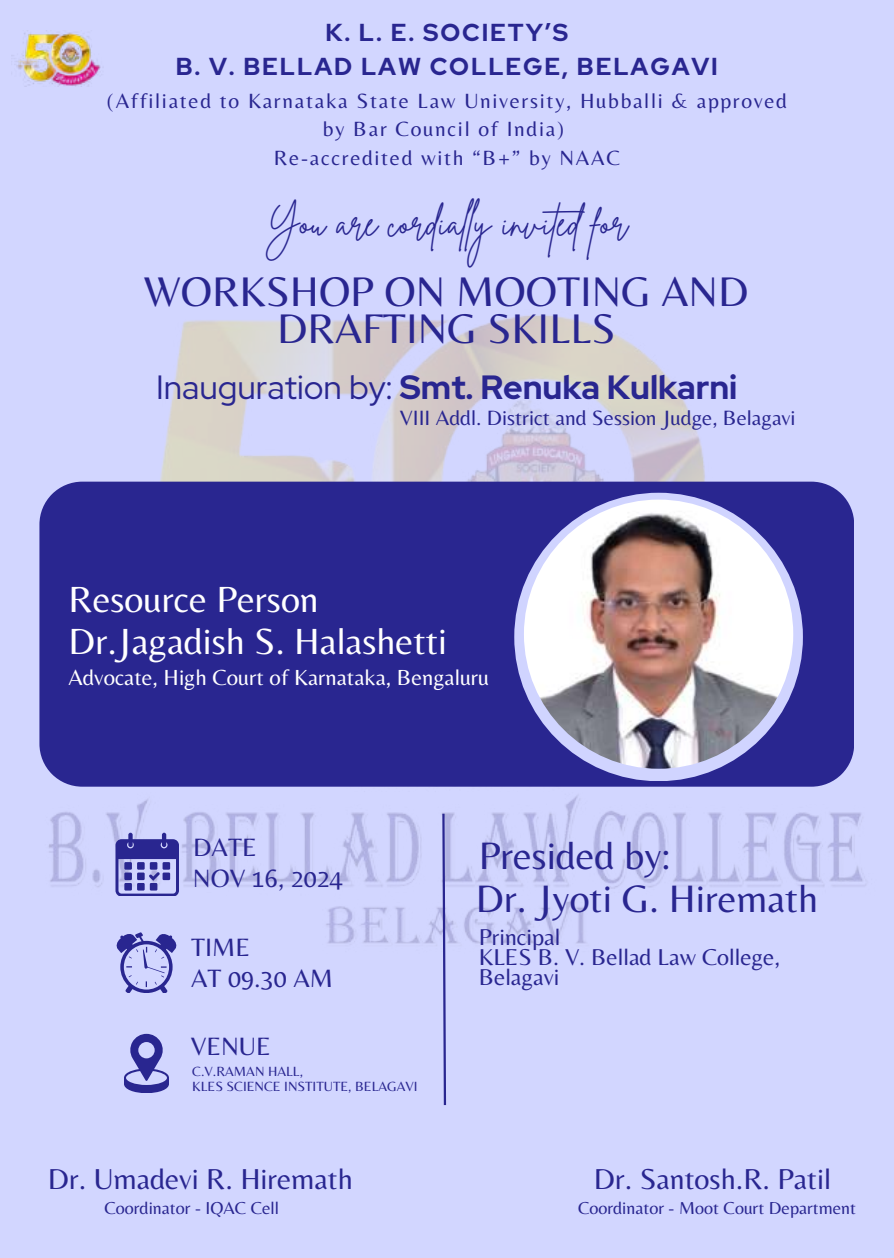
<style>
.page{position:relative;width:894px;height:1258px;background:#fff}
.page>*{position:absolute;margin:0;border:0;box-sizing:border-box;transform-origin:0 0}
.t1{font:43.2px/37.2px "Belleza";color:#292690;text-align:center}
.t2{font:39.9px "Belleza";color:#292690}
.t3{font:37.8px "Belleza";color:#fff}
.t4{font:37.8px "Brittany Signature";color:#292690}
.t5{font:700 33.6px "Red Hat Display";color:#292690}
.t6{font:30px "Belleza";color:#292690}
.t7{font:26.1px "Belleza";color:#292690}
.t8{font:700 24.3px/33.9px "Red Hat Display";letter-spacing:.075em;color:#292690;text-align:center}
.t9{font:24px/19.8px "Belleza";color:#292690}
.t10{font:22.8px "Belleza";color:#fff}
.t11{font:21.6px/28.5px "Belleza";letter-spacing:.08em;color:#292690;text-align:center}
.t12{font:21.6px "Belleza";color:#292690}
.t13{font:18px "Belleza";color:#292690}
.t14{font:13.8px/15px "Belleza";color:#292690}
.s1{font-weight:400}
</style>
<div class="page">
<div style="left:0;top:0;width:893px;height:1258px;background:#d2d6ff"></div>
<img style="left:49px;top:315px;width:817px;height:629px">
<svg style="left:441px;top:811px;width:6px;height:295px"></svg>
<img style="left:11px;top:30px;width:90px;height:57px">
<div style="left:39px;top:482px;width:814px;height:305px;background:#292690"></div>
<div style="left:514px;top:493px;width:288px;height:288px;background:#d0d4ff;border-radius:50%"></div>
<img style="left:524px;top:499px;width:269px;height:270px;border-radius:50%">
<svg style="left:115px;top:833px;width:63px;height:63px"></svg>
<svg style="left:115px;top:932px;width:62px;height:61px"></svg>
<svg style="left:124px;top:1034px;width:45px;height:58px"></svg>
<p class="t8" style="left:176px;top:16px;width:543px">K. L. E. SOCIETY’S<br>B. V. BELLAD LAW COLLEGE, BELAGAVI</p>
<p class="t11" style="left:107px;top:86px;width:681px">(Affiliated to Karnataka State Law University, Hubballi &amp; approved by Bar Council of India)<br>Re-accredited with “B+” by NAAC</p>
<h3 class="t4" style="left:264px;top:198px;width:365px">You are cordial y invited for</h3>
<h1 class="t1" style="left:144px;top:272px;width:606px">WORKSHOP ON MOOTING AND<br>DRAFTING SKILLS</h1>
<h3 class="t5" style="left:156px;top:364px;width:582px"><span class="s1">Inauguration by:</span> Smt. Renuka Kulkarni</h3>
<h3 class="t3" style="left:69px;top:577px;width:252px">Resource Person</h3>
<p class="t12" style="left:400px;top:405px;width:397px">VIII Addl. District and Session Judge, Belagavi</p>
<h3 class="t3" style="left:69px;top:619px;width:380px">Dr.Jagadish S. Halashetti</h3>
<p class="t10" style="left:69px;top:664px;width:422px">Advocate, High Court of Karnataka, Bengaluru</p>
<p class="t7" style="left:193px;top:832px;width:65px">DATE</p>
<p class="t7" style="left:193px;top:863px;width:151px">NOV 16, 2024</p>
<p class="t7" style="left:191px;top:932px;width:60px">TIME</p>
<p class="t7" style="left:191px;top:963px;width:143px">AT 09.30 AM</p>
<p class="t7" style="left:191px;top:1031px;width:81px">VENUE</p>
<p class="t14" style="left:192px;top:1063px;width:227px">C.V.RAMAN HALL,<br>KLES SCIENCE INSTITUTE, BELAGAVI</p>
<h3 class="t6" style="left:48px;top:1161px;width:306px">Dr. Umadevi R. Hiremath</h3>
<p class="t13" style="left:104px;top:1197px;width:176px">Coordinator - IQAC Cell</p>
<h2 class="t2" style="left:478px;top:831px;width:193px">Presided by:</h2>
<h2 class="t2" style="left:476px;top:875px;width:344px">Dr. Jyoti G. Hiremath</h2>
<p class="t9" style="left:478px;top:926px;width:303px">Principal<br>KLES B. V. Bellad Law College,<br>Belagavi</p>
<h3 class="t6" style="left:593px;top:1161px;width:239px">Dr. Santosh.R. Patil</h3>
<p class="t13" style="left:578px;top:1197px;width:279px">Coordinator - Moot Court Department</p>
</div>
